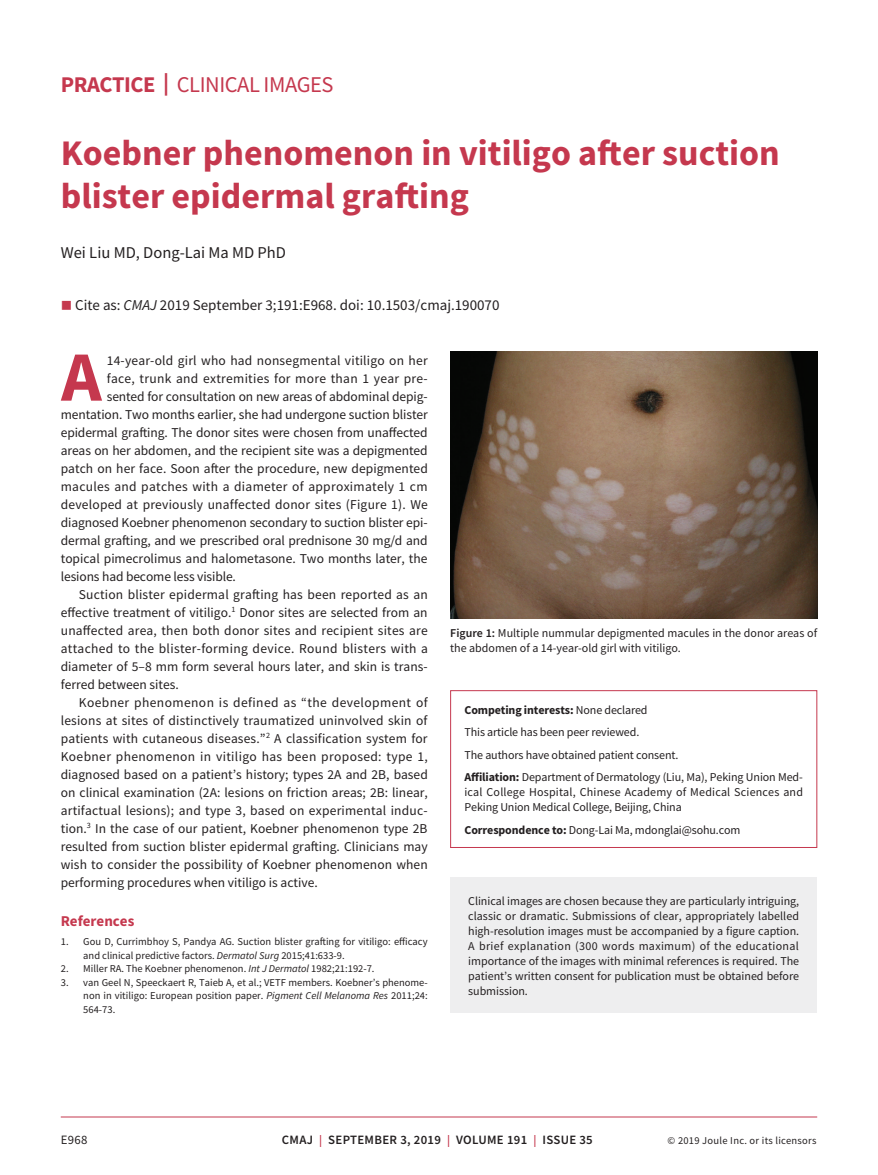
<style>
.page{position:relative;width:878px;height:1175px;background:#fff}
.page>*{position:absolute;margin:0;border:0;box-sizing:border-box;transform-origin:0 0}
.t1{font:700 70.65px "Source Sans Pro";color:#c5384e}
.t2{font:700 36px/43.2px "Source Sans Pro";color:#c5384e}
.t3{font:22.5px "Source Sans Pro";letter-spacing:-.02em;color:#c5384e}
.t4{font:16.5px "Source Sans Pro";color:#231f20}
.t5{font:15px "Source Sans Pro";color:#231f20}
.t6{font:700 15px "Source Sans Pro";color:#c5384e}
.t7{font:13.5px "Source Sans Pro";letter-spacing:.005em;color:#231f20}
.t8{font:13.5px "Source Sans Pro";letter-spacing:.025em;color:#231f20}
.t9{font:13.5px "Source Sans Pro";letter-spacing:.03em;color:#231f20}
.t10{font:600 12.75px "Source Sans Pro";letter-spacing:.025em;color:#231f20}
.t11{font:12.75px "Source Sans Pro";color:#231f20}
.t12{font:12px/15px "Source Sans Pro";letter-spacing:-.005em;color:#231f20}
.t13{font:12px/15px "Source Sans Pro";letter-spacing:.015em;color:#231f20}
.t14{font:10.5px/13.5px "Source Sans Pro";color:#231f20}
.t15{font:10.5px "Source Sans Pro";letter-spacing:.025em;color:#231f20}
.s1{font-weight:700}
.s2{color:#c5384e}
.s3{font-style:italic}
.s4{font-weight:600}
.s5{font-size:12px;color:#c5384e}
</style>
<div class="page">
<hr style="left:61px;top:1116px;width:756px;height:1px;background:#c5384e">
<img style="left:450px;top:351px;width:367px;height:267px">
<div style="left:450px;top:690px;width:367px;height:158px;border:1px solid #c5384e"></div>
<div style="left:450px;top:878px;width:367px;height:134px;background:#eeeeef"></div>
<h3 class="t3" style="left:61px;top:70px;width:274px"><span class="s1">PRACTICE |</span> CLINICAL IMAGES</h3>
<h2 class="t2" style="left:61px;top:131px;width:720px">Koebner phenomenon in vitiligo after suction blister epidermal grafting</h2>
<p class="t4" style="left:61px;top:242px;width:227px">Wei Liu MD, Dong-Lai Ma MD PhD</p>
<p class="t5" style="left:61px;top:296px;width:440px"><span class="s2">■</span> Cite as: <span class="s3">CMAJ</span> 2019 September 3;191:E968. doi: 10.1503/cmaj.190070</p>
<h1 class="t1" style="left:61px;top:329px;width:42px">A</h1>
<p class="t7" style="left:107px;top:351px;width:322px">14-year-old girl who had nonsegmental vitiligo on her</p>
<p class="t7" style="left:107px;top:369px;width:322px">face, trunk and extremities for more than 1 year pre-</p>
<p class="t7" style="left:107px;top:387px;width:322px">sented for consultation on new areas of abdominal depig-</p>
<p class="t7" style="left:61px;top:405px;width:368px">mentation. Two months earlier, she had undergone suction blister</p>
<p class="t7" style="left:61px;top:423px;width:368px">epidermal grafting. The donor sites were chosen from unaffected</p>
<p class="t7" style="left:61px;top:441px;width:368px">areas on her abdomen, and the recipient site was a depigmented</p>
<p class="t7" style="left:61px;top:459px;width:368px">patch on her face. Soon after the procedure, new depigmented</p>
<p class="t7" style="left:61px;top:477px;width:368px">macules and patches with a diameter of approximately 1 cm</p>
<p class="t7" style="left:61px;top:495px;width:368px">developed at previously unaffected donor sites (Figure 1). We</p>
<p class="t7" style="left:61px;top:513px;width:368px">diagnosed Koebner phenomenon secondary to suction blister epi-</p>
<p class="t7" style="left:61px;top:531px;width:368px">dermal grafting, and we prescribed oral prednisone 30 mg/d and</p>
<p class="t7" style="left:61px;top:549px;width:368px">topical pimecrolimus and halometasone. Two months later, the</p>
<p class="t7" style="left:61px;top:567px;width:177px">lesions had become less visible.</p>
<p class="t7" style="left:79px;top:585px;width:350px">Suction blister epidermal grafting has been reported as an</p>
<p class="t7" style="left:61px;top:603px;width:368px">effective treatment of vitiligo.<sup>1</sup> Donor sites are selected from an</p>
<p class="t7" style="left:61px;top:621px;width:368px">unaffected area, then both donor sites and recipient sites are</p>
<p class="t8" style="left:61px;top:639px;width:369px">attached to the blister-forming device. Round blisters with a</p>
<p class="t7" style="left:61px;top:657px;width:368px">diameter of 5–8 mm form several hours later, and skin is trans-</p>
<p class="t7" style="left:61px;top:675px;width:120px">ferred between sites.</p>
<p class="t9" style="left:79px;top:693px;width:350px">Koebner phenomenon is defined as “the development of</p>
<p class="t7" style="left:61px;top:711px;width:368px">lesions at sites of distinctively traumatized uninvolved skin of</p>
<p class="t7" style="left:61px;top:729px;width:368px">patients with cutaneous diseases.”<sup>2</sup> A classification system for</p>
<p class="t8" style="left:61px;top:747px;width:368px">Koebner phenomenon in vitiligo has been proposed: type 1,</p>
<p class="t7" style="left:61px;top:765px;width:368px">diagnosed based on a patient’s history; types 2A and 2B, based</p>
<p class="t7" style="left:61px;top:783px;width:368px">on clinical examination (2A: lesions on friction areas; 2B: linear,</p>
<p class="t7" style="left:61px;top:801px;width:368px">artifactual lesions); and type 3, based on experimental induc-</p>
<p class="t7" style="left:61px;top:819px;width:368px">tion.<sup>3</sup> In the case of our patient, Koebner phenomenon type 2B</p>
<p class="t7" style="left:61px;top:837px;width:368px">resulted from suction blister epidermal grafting. Clinicians may</p>
<p class="t7" style="left:61px;top:855px;width:368px">wish to consider the possibility of Koebner phenomenon when</p>
<p class="t7" style="left:61px;top:873px;width:258px">performing procedures when vitiligo is active.</p>
<p class="t6" style="left:61px;top:910px;width:75px">References</p>
<p class="t14" style="left:83px;top:935px;width:346px;text-indent:-23px">1. Gou D, Currimbhoy S, Pandya AG. Suction blister grafting for vitiligo: efficacy and clinical predictive factors. <span class="s3">Dermatol Surg</span> 2015;41:633-9.</p>
<p class="t14" style="left:61px;top:962px;width:315px">2. Miller RA. The Koebner phenomenon. <span class="s3">Int J Dermatol</span> 1982;21:192-7.</p>
<p class="t14" style="left:83px;top:975px;width:346px;text-align:justify;text-indent:-23px">3. van Geel N, Speeckaert R, Taieb A, et al.; VETF members. Koebner’s phenome&shy;non in vitiligo: European position paper. <span class="s3">Pigment Cell Melanoma Res</span> 2011;24:<br>564-73.</p>
<p class="t12" style="left:450px;top:625px;width:368px"><span class="s4">Figure 1:</span> Multiple nummular depigmented macules in the donor areas of the abdomen of a 14-year-old girl with vitiligo.</p>
<p class="t12" style="left:464px;top:698px;width:340px;line-height:22.5px"><span class="s1">Competing interests:</span> None declared<br>This article has been peer reviewed.<br>The authors have obtained patient consent.<br><span class="s1">Affiliation:</span> Department of Dermatology (Liu, Ma), Peking Union Med-</p>
<p class="t13" style="left:464px;top:784px;width:340px">ical College Hospital, Chinese Academy of Medical Sciences and<br>Peking Union Medical College, Beijing, China</p>
<p class="t12" style="left:464px;top:822px;width:277px"><span class="s1">Correspondence to:</span> Dong-Lai Ma, mdonglai@sohu.com</p>
<p class="t12" style="left:468px;top:893px;width:332px;text-align:justify">Clinical images are chosen because they are particularly intriguing, classic or dramatic. Submissions of clear, appropriately labelled high-resolution images must be accompanied by a figure caption.<br>A brief explanation (300 words maximum) of the educational importance of the images with minimal references is required. The patient’s written consent for publication must be obtained before submission.</p>
<p class="t11" style="left:61px;top:1132px;width:28px">E968</p>
<p class="t10" style="left:282px;top:1131px;width:312px">CMAJ <span class="s5">|</span> SEPTEMBER 3, 2019 <span class="s5">|</span> VOLUME 191 <span class="s5">|</span> ISSUE 35</p>
<p class="t15" style="left:667px;top:1134px;width:150px">© 2019 Joule Inc. or its licensors</p>
</div>
